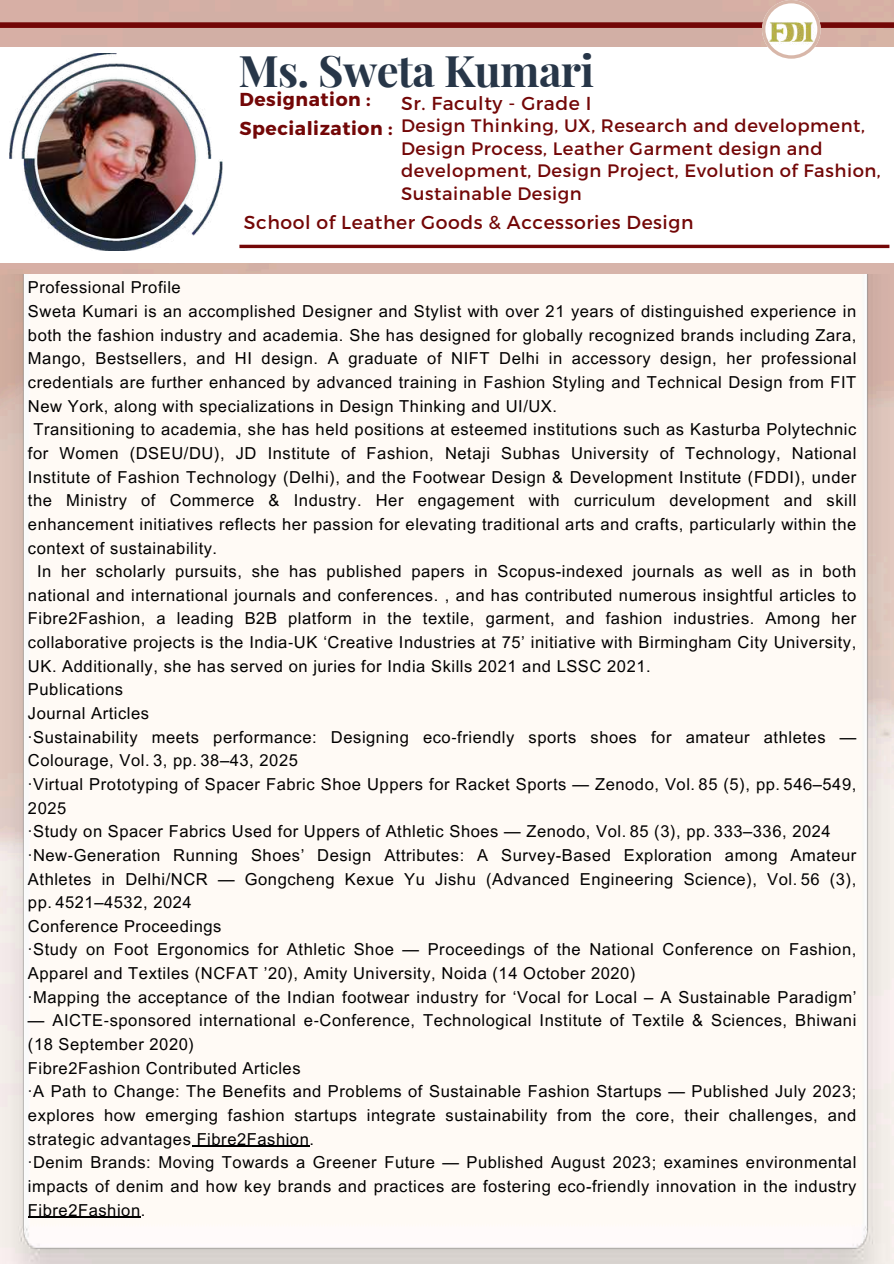
<style>
.page{position:relative;width:894px;height:1264px;background:#fff}
.page>*{position:absolute;margin:0;border:0;box-sizing:border-box;transform-origin:0 0}
.t1{font:700 43.5px "Playfair Display";letter-spacing:-.015em;color:#273648}
.t2{font:18.75px "Montserrat";letter-spacing:.03em;color:#730707}
.t3{font:700 18.75px/28.2px "Montserrat";letter-spacing:.03em;color:#730707}
.t4{font:18px/22.5px "Montserrat";letter-spacing:.03em;color:#730707}
.t5{font:16.5px/23.7px "Arial MT Pro";letter-spacing:.035em;color:#000}
.s1{font-family:"Noto Sans"}
</style>
<div class="page">
<hr style="left:239px;top:245px;width:650px;height:3px;background:#730707">
<div style="left:0;top:22px;width:893px;height:6px;background:#730707"></div>
<svg style="left:761px;top:0;width:59px;height:59px"></svg>
<img style="left:764px;top:14px;width:51px;height:36px">
<div style="left:0;top:274px;width:889px;height:989px;background:#fffaf5"></div>
<img style="left:10px;top:53px;width:212px;height:197px">
<img style="left:37px;top:81px;width:157px;height:157px">
<hr style="left:191px;top:1145px;width:118px;height:1px;background:#000">
<hr style="left:28px;top:1216px;width:113px;height:1px;background:#000">
<h1 class="t1" style="left:238px;top:40px;width:357px">Ms. Sweta Kumari</h1>
<p class="t3" style="left:239px;top:85px;width:155px">Designation :<br>Specialization :</p>
<p class="t2" style="left:401px;top:91px;width:192px">Sr. Faculty - Grade I</p>
<p class="t4" style="left:401px;top:114px;width:481px">Design Thinking, UX, Research and development, Design Process, Leather Garment design and development, Design Project, Evolution of Fashion, Sustainable Design</p>
<p class="t2" style="left:244px;top:210px;width:451px">School of Leather Goods &amp; Accessories Design</p>
<p class="t5" style="left:28px;top:278px;width:154px">Professional Profile</p>
<p class="t5" style="left:28px;top:301px;width:829px">Sweta Kumari is an accomplished Designer and Stylist with over 21 years of distinguished experience in</p>
<p class="t5" style="left:28px;top:325px;width:829px">both the fashion industry and academia. She has designed for globally recognized brands including Zara,</p>
<p class="t5" style="left:28px;top:349px;width:829px">Mango, Bestsellers, and HI design. A graduate of NIFT Delhi in accessory design, her professional</p>
<p class="t5" style="left:28px;top:372px;width:829px">credentials are further enhanced by advanced training in Fashion Styling and Technical Design from FIT</p>
<p class="t5" style="left:28px;top:396px;width:530px">New York, along with specializations in Design Thinking and UI/UX.</p>
<p class="t5" style="left:33px;top:420px;width:824px">Transitioning to academia, she has held positions at esteemed institutions such as Kasturba Polytechnic</p>
<p class="t5" style="left:28px;top:443px;width:829px">for Women (DSEU/DU), JD Institute of Fashion, Netaji Subhas University of Technology, National</p>
<p class="t5" style="left:28px;top:467px;width:829px">Institute of Fashion Technology (Delhi), and the Footwear Design &amp; Development Institute (FDDI), under</p>
<p class="t5" style="left:28px;top:490px;width:829px">the Ministry of Commerce &amp; Industry. Her engagement with curriculum development and skill</p>
<p class="t5" style="left:28px;top:514px;width:829px">enhancement initiatives reflects her passion for elevating traditional arts and crafts, particularly within the</p>
<p class="t5" style="left:28px;top:538px;width:191px">context of sustainability.</p>
<p class="t5" style="left:37px;top:561px;width:820px">In her scholarly pursuits, she has published papers in Scopus-indexed journals as well as in both</p>
<p class="t5" style="left:28px;top:585px;width:829px">national and international journals and conferences. , and has contributed numerous insightful articles to</p>
<p class="t5" style="left:28px;top:609px;width:829px">Fibre2Fashion, a leading B2B platform in the textile, garment, and fashion industries. Among her</p>
<p class="t5" style="left:28px;top:632px;width:829px">collaborative projects is the India<span class="s1">‑</span>UK ‘Creative Industries at 75’ initiative with Birmingham City University,</p>
<p class="t5" style="left:28px;top:656px;width:624px">UK. Additionally, she has served on juries for India Skills 2021 and LSSC 2021.</p>
<p class="t5" style="left:28px;top:679px;width:97px">Publications</p>
<p class="t5" style="left:28px;top:703px;width:123px">Journal Articles</p>
<p class="t5" style="left:28px;top:727px;width:829px">·Sustainability meets performance: Designing eco<span class="s1">‑</span>friendly sports shoes for amateur athletes —</p>
<p class="t5" style="left:28px;top:750px;width:271px">Colourage, Vol. 3, pp. 38–43, 2025</p>
<p class="t5" style="left:28px;top:774px;width:829px">·Virtual Prototyping of Spacer Fabric Shoe Uppers for Racket Sports — Zenodo, Vol. 85 (5), pp. 546–549,</p>
<p class="t5" style="left:28px;top:798px;width:40px">2025</p>
<p class="t5" style="left:28px;top:821px;width:804px">·Study on Spacer Fabrics Used for Uppers of Athletic Shoes — Zenodo, Vol. 85 (3), pp. 333–336, 2024</p>
<p class="t5" style="left:28px;top:845px;width:829px">·New<span class="s1">‑</span>Generation Running Shoes’ Design Attributes: A Survey-Based Exploration among Amateur</p>
<p class="t5" style="left:28px;top:869px;width:829px">Athletes in Delhi/NCR — Gongcheng Kexue Yu Jishu (Advanced Engineering Science), Vol. 56 (3),</p>
<p class="t5" style="left:28px;top:892px;width:165px">pp. 4521–4532, 2024</p>
<p class="t5" style="left:28px;top:916px;width:195px">Conference Proceedings</p>
<p class="t5" style="left:28px;top:939px;width:829px">·Study on Foot Ergonomics for Athletic Shoe — Proceedings of the National Conference on Fashion,</p>
<p class="t5" style="left:28px;top:963px;width:609px">Apparel and Textiles (NCFAT ’20), Amity University, Noida (14 October 2020)</p>
<p class="t5" style="left:28px;top:987px;width:829px">·Mapping the acceptance of the Indian footwear industry for ‘Vocal for Local – A Sustainable Paradigm’</p>
<p class="t5" style="left:28px;top:1010px;width:829px">— AICTE<span class="s1">‑</span>sponsored international e<span class="s1">‑</span>Conference, Technological Institute of Textile &amp; Sciences, Bhiwani (18 September 2020)<br>Fibre2Fashion Contributed Articles<br>·A Path to Change: The Benefits and Problems of Sustainable Fashion Startups — Published July 2023; explores how emerging fashion startups integrate sustainability from the core, their challenges, and strategic advantages Fibre2Fashion.<br>·Denim Brands: Moving Towards a Greener Future — Published August 2023; examines environmental impacts of denim and how key brands and practices are fostering eco-friendly innovation in the industry Fibre2Fashion.</p>
</div>
